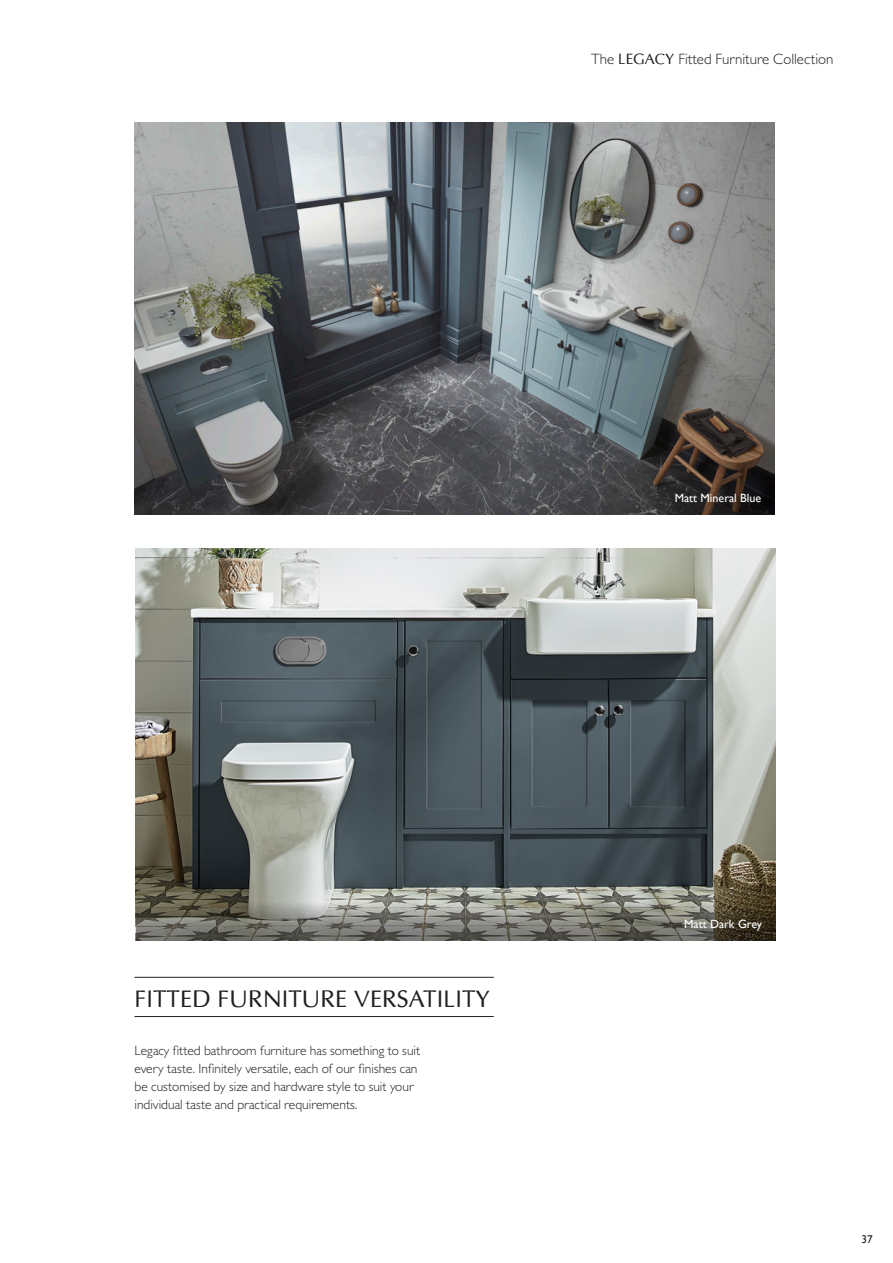
<style>
.page{position:relative;width:893px;height:1263px;background:#fff}
.page>*{position:absolute;margin:0;border:0;box-sizing:border-box;transform-origin:0 0}
.Sub_headings{font:24px "Optima";color:#231f20}
.feature_headings{font:300 15px "Gill Sans MT Pro";color:#231f20}
.features_body_text{font:300 13.5px/18px "Gill Sans MT Pro";color:#231f20}
.t1{font:12px "Gill Sans";color:#fff}
.t2{font:11.25px "Gill Sans";color:#231f20}
.s1{font-family:"Optima";font-weight:400}
</style>
<div class="page">
<img style="left:134px;top:122px;width:640px;height:392px">
<img style="left:136px;top:549px;width:639px;height:352px">
<svg style="left:136px;top:901px;width:639px;height:40px"></svg>
<hr style="left:134px;top:1016px;width:360px;height:1px;background:#231f20">
<hr style="left:134px;top:977px;width:360px;height:1px;background:#231f20">
<p class="feature_headings" style="left:591px;top:50px;width:244px">The <span class="s1">LEGACY</span> Fitted Furniture Collection</p>
<p class="Sub_headings" style="left:134px;top:984px;width:357px">FITTED FURNITURE VERSATILITY</p>
<p class="features_body_text" style="left:134px;top:1041px;width:287px">Legacy fitted bathroom furniture has something to suit every taste. Infinitely versatile, each of our finishes can be customised by size and hardware style to suit your individual taste and practical requirements.</p>
<p class="t1" style="left:675px;top:491px;width:88px">Matt Mineral Blue</p>
<p class="t1" style="left:684px;top:917px;width:79px">Matt Dark Grey</p>
<p class="t2" style="left:861px;top:1232px;width:13px">37</p>
</div>
